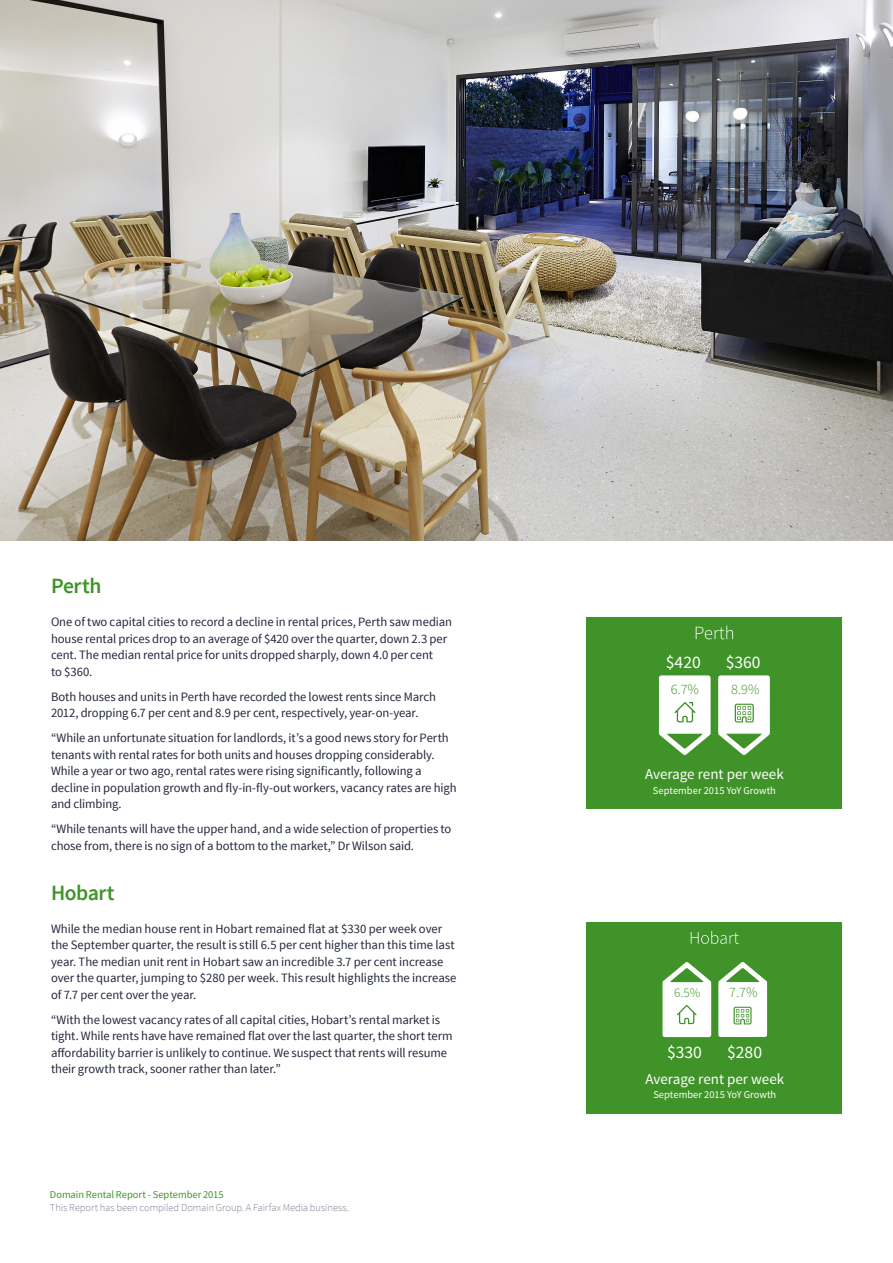
<style>
.page{position:relative;width:893px;height:1263px;background:#fff}
.page>*{position:absolute;margin:0;border:0;box-sizing:border-box;transform-origin:0 0}
.t1{font:600 21.75px "Source Sans Pro";letter-spacing:-.02em;color:#3f9428}
.t2{font:17.55px "Source Sans Pro";color:#fff}
.t3{font:15px "Source Sans Pro";color:#fff}
.t4{font:300 14.25px "Source Sans Pro";color:#3f9328}
.t5{font:300 13.2px "Source Sans Pro";color:#3f9328}
.t6{font:12.75px/16.5px "Source Sans Pro";letter-spacing:-.005em;color:#22273b}
.t7{font:300 10.5px "Source Sans Pro";letter-spacing:-.005em;color:#808293}
.t8{font:10.5px "Source Sans Pro";color:#fff}
.t9{font:10.5px "Source Sans Pro";letter-spacing:-.005em;color:#3f9428}
</style>
<div class="page">
<div style="left:587px;top:923px;width:255px;height:191px;background:#3f9328"></div>
<svg style="left:691px;top:931px;width:48px;height:13px"></svg>
<svg style="left:718px;top:962px;width:49px;height:75px"></svg>
<svg style="left:662px;top:962px;width:49px;height:75px"></svg>
<div style="left:587px;top:618px;width:255px;height:191px;background:#3f9328"></div>
<svg style="left:696px;top:626px;width:37px;height:13px"></svg>
<svg style="left:718px;top:675px;width:52px;height:80px"></svg>
<svg style="left:659px;top:675px;width:52px;height:80px"></svg>
<img style="left:0;top:0;width:893px;height:540px">
<h1 class="t1" style="left:51px;top:572px;width:52px">Perth</h1>
<p class="t6" style="left:51px;top:614px;width:403px">One of two capital cities to record a decline in rental prices, Perth saw median house rental prices drop to an average of $420 over the quarter, down 2.3 per cent. The median rental price for units dropped sharply, down 4.0 per cent<br>to $360.</p>
<p class="t6" style="left:51px;top:688px;width:386px">Both houses and units in Perth have recorded the lowest rents since March<br>2012, dropping 6.7 per cent and 8.9 per cent, respectively, year-on-year.</p>
<p class="t6" style="left:51px;top:730px;width:407px">“While an unfortunate situation for landlords, it’s a good news story for Perth tenants with rental rates for both units and houses dropping considerably.<br>While a year or two ago, rental rates were rising significantly, following a decline in population growth and fly-in-fly-out workers, vacancy rates are high and climbing.</p>
<p class="t6" style="left:51px;top:821px;width:402px">“While tenants will have the upper hand, and a wide selection of properties to chose from, there is no sign of a bottom to the market,” Dr Wilson said.</p>
<h1 class="t1" style="left:51px;top:879px;width:65px">Hobart</h1>
<p class="t6" style="left:51px;top:920px;width:407px">While the median house rent in Hobart remained flat at $330 per week over the September quarter, the result is still 6.5 per cent higher than this time last year. The median unit rent in Hobart saw an incredible 3.7 per cent increase over the quarter, jumping to $280 per week. This result highlights the increase of 7.7 per cent over the year.</p>
<p class="t6" style="left:51px;top:1011px;width:403px">“With the lowest vacancy rates of all capital cities, Hobart’s rental market is tight. While rents have have remained flat over the last quarter, the short term affordability barrier is unlikely to continue. We suspect that rents will resume their growth track, sooner rather than later.”</p>
<p class="t9" style="left:50px;top:1187px;width:175px">Domain Rental Report - September 2015</p>
<p class="t7" style="left:50px;top:1201px;width:301px">This Report has been compiled Domain Group. A Fairfax Media business.</p>
<h2 class="t2" style="left:666px;top:651px;width:36px">$420</h2>
<h2 class="t2" style="left:726px;top:651px;width:36px">$360</h2>
<p class="t4" style="left:671px;top:681px;width:30px">6.7%</p>
<p class="t4" style="left:731px;top:681px;width:30px">8.9%</p>
<p class="t3" style="left:645px;top:765px;width:140px">Average rent per week</p>
<p class="t8" style="left:653px;top:783px;width:125px">September 2015 YoY Growth</p>
<p class="t5" style="left:674px;top:984px;width:28px">6.5%</p>
<p class="t4" style="left:729px;top:984px;width:30px">7.7%</p>
<h2 class="t2" style="left:667px;top:1041px;width:36px">$330</h2>
<h2 class="t2" style="left:727px;top:1041px;width:36px">$280</h2>
<p class="t3" style="left:646px;top:1070px;width:140px">Average rent per week</p>
<p class="t8" style="left:653px;top:1088px;width:125px">September 2015 YoY Growth</p>
</div>
